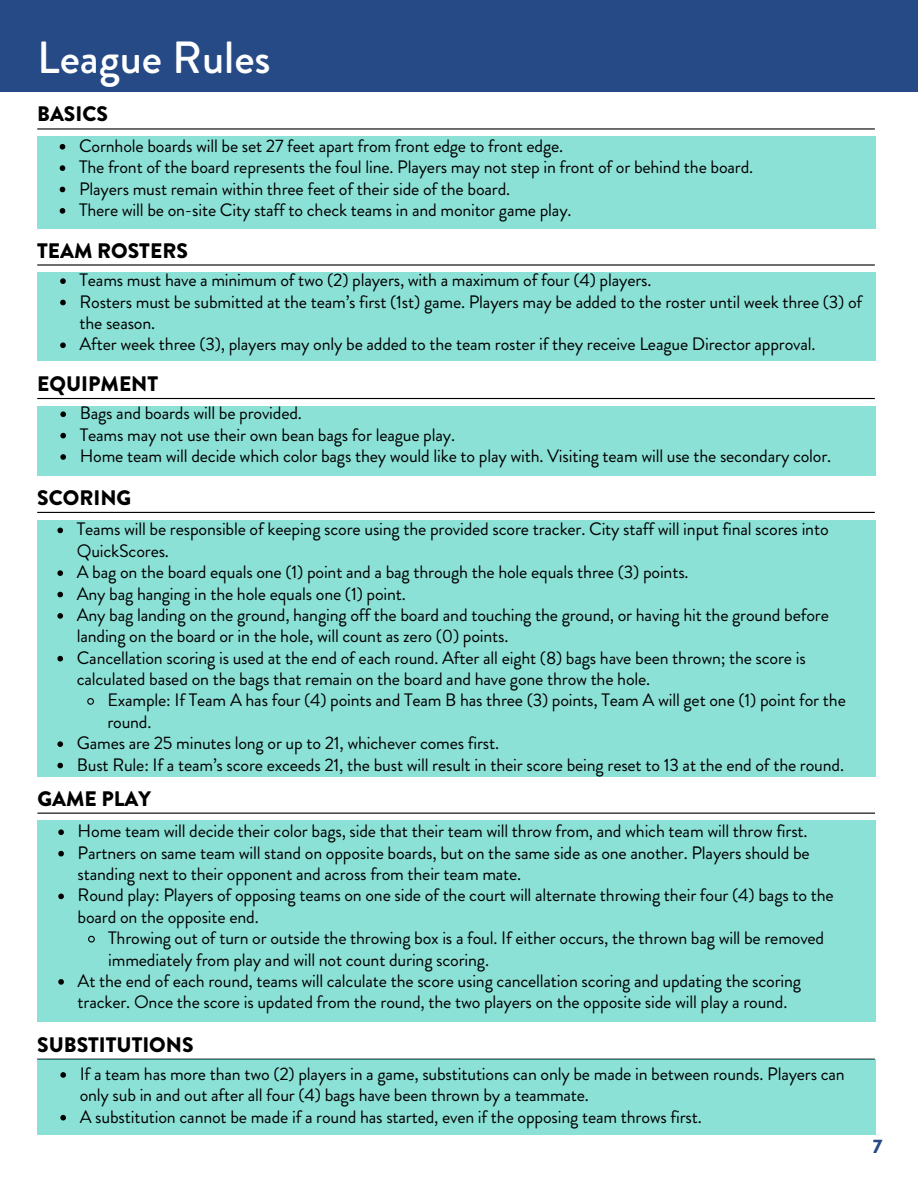
<style>
.page{position:relative;width:918px;height:1188px;background:#fff}
.page>*{position:absolute;margin:0;border:0;box-sizing:border-box;transform-origin:0 0}
.t1{font:500 45px "Brandon Grotesque";color:#fff}
.t2{font:900 21px "Brandon Grotesque";color:#000}
.t3{font:900 19.5px "Brandon Grotesque";color:#264a85}
.t4{font:18px/21.3px "Brandon Grotesque";letter-spacing:-.01em;color:#000}
</style>
<div class="page">
<div style="left:0;top:0;width:918px;height:92px;background:#264a85"></div>
<hr style="left:37px;top:264px;width:838px;height:2px;background:#000">
<div style="left:37px;top:272px;width:838px;height:89px;background:#8ce1d7"></div>
<svg style="left:60px;top:278px;width:6px;height:6px"></svg>
<svg style="left:60px;top:300px;width:6px;height:5px"></svg>
<svg style="left:60px;top:342px;width:6px;height:6px"></svg>
<hr style="left:37px;top:128px;width:838px;height:2px;background:#000">
<div style="left:37px;top:136px;width:838px;height:92px;background:#8ce1d7"></div>
<svg style="left:60px;top:144px;width:5px;height:6px"></svg>
<svg style="left:60px;top:165px;width:5px;height:6px"></svg>
<svg style="left:60px;top:187px;width:5px;height:5px"></svg>
<svg style="left:60px;top:208px;width:5px;height:6px"></svg>
<hr style="left:37px;top:512px;width:838px;height:1px;background:#000">
<div style="left:37px;top:520px;width:838px;height:257px;background:#8ce1d7"></div>
<svg style="left:57px;top:528px;width:6px;height:5px"></svg>
<svg style="left:57px;top:570px;width:6px;height:6px"></svg>
<svg style="left:57px;top:592px;width:6px;height:5px"></svg>
<svg style="left:57px;top:613px;width:6px;height:6px"></svg>
<svg style="left:57px;top:656px;width:6px;height:5px"></svg>
<svg style="left:87px;top:698px;width:7px;height:7px"></svg>
<svg style="left:57px;top:741px;width:6px;height:6px"></svg>
<svg style="left:57px;top:763px;width:6px;height:5px"></svg>
<hr style="left:37px;top:398px;width:838px;height:1px;background:#000">
<div style="left:37px;top:406px;width:838px;height:70px;background:#8ce1d7"></div>
<svg style="left:60px;top:411px;width:6px;height:6px"></svg>
<svg style="left:60px;top:433px;width:6px;height:5px"></svg>
<svg style="left:60px;top:454px;width:6px;height:6px"></svg>
<div style="left:37px;top:1059px;width:838px;height:76px;background:#8ce1d7"></div>
<svg style="left:60px;top:1072px;width:6px;height:6px"></svg>
<svg style="left:60px;top:1115px;width:6px;height:6px"></svg>
<div style="left:37px;top:820px;width:839px;height:202px;background:#8ce1d7"></div>
<svg style="left:58px;top:829px;width:6px;height:6px"></svg>
<svg style="left:58px;top:851px;width:6px;height:5px"></svg>
<svg style="left:58px;top:894px;width:6px;height:5px"></svg>
<svg style="left:88px;top:935px;width:7px;height:8px"></svg>
<svg style="left:58px;top:979px;width:6px;height:6px"></svg>
<hr style="left:37px;top:813px;width:838px;height:1px;background:#000">
<h1 class="t1" style="left:37px;top:26px;width:235px">League Rules</h1>
<p class="t2" style="left:37px;top:99px;width:72px">BASICS</p>
<h2 class="t4" style="left:79px;top:135px;width:486px">Cornhole boards will be set 27 feet apart from front edge to front edge.</h2>
<p class="t4" style="left:79px;top:157px;width:676px">The front of the board represents the foul line. Players may not step in front of or behind the board.</p>
<p class="t4" style="left:79px;top:178px;width:433px">Players must remain within three feet of their side of the board.</p>
<p class="t4" style="left:79px;top:199px;width:494px">There will be on-site City staff to check teams in and monitor game play.</p>
<h2 class="t2" style="left:37px;top:235px;width:152px">TEAM ROSTERS</h2>
<p class="t4" style="left:79px;top:270px;width:574px">Teams must have a minimum of two (2) players, with a maximum of four (4) players.</p>
<p class="t4" style="left:79px;top:291px;width:784px">Rosters must be submitted at the team’s first (1st) game. Players may be added to the roster until week three (3) of the season.</p>
<p class="t4" style="left:79px;top:334px;width:738px">After week three (3), players may only be added to the team roster if they receive League Director approval.</p>
<p class="t2" style="left:37px;top:369px;width:122px">EQUIPMENT</p>
<p class="t4" style="left:80px;top:403px;width:224px">Bags and boards will be provided.</p>
<p class="t4" style="left:80px;top:424px;width:377px">Teams may not use their own bean bags for league play.</p>
<h2 class="t4" style="left:80px;top:445px;width:753px">Home team will decide which color bags they would like to play with. Visiting team will use the secondary color.</h2>
<h2 class="t2" style="left:37px;top:483px;width:96px">SCORING</h2>
<p class="t4" style="left:77px;top:519px;width:753px">Teams will be responsible of keeping score using the provided score tracker. City staff will input final scores into<br>QuickScores.</p>
<p class="t4" style="left:77px;top:562px;width:613px">A bag on the board equals one (1) point and a bag through the hole equals three (3) points.</p>
<p class="t4" style="left:77px;top:583px;width:331px">Any bag hanging in the hole equals one (1) point.</p>
<h2 class="t4" style="left:77px;top:604px;width:754px">Any bag landing on the ground, hanging off the board and touching the ground, or having hit the ground before landing on the board or in the hole, will count as zero (0) points.</h2>
<p class="t4" style="left:77px;top:647px;width:731px">Cancellation scoring is used at the end of each round. After all eight (8) bags have been thrown; the score is calculated based on the bags that remain on the board and have gone throw the hole.</p>
<p class="t4" style="left:107px;top:690px;width:740px">Example: If Team A has four (4) points and Team B has three (3) points, Team A will get one (1) point for the round.</p>
<p class="t4" style="left:77px;top:733px;width:424px">Games are 25 minutes long or up to 21, whichever comes first.</p>
<p class="t4" style="left:77px;top:754px;width:769px">Bust Rule: If a team’s score exceeds 21, the bust will result in their score being reset to 13 at the end of the round.</p>
<p class="t2" style="left:37px;top:784px;width:115px">GAME PLAY</p>
<p class="t4" style="left:78px;top:821px;width:732px">Home team will decide their color bags, side that their team will throw from, and which team will throw first.</p>
<p class="t4" style="left:78px;top:842px;width:734px">Partners on same team will stand on opposite boards, but on the same side as one another. Players should be standing next to their opponent and across from their team mate.</p>
<h2 class="t4" style="left:78px;top:885px;width:758px">Round play: Players of opposing teams on one side of the court will alternate throwing their four (4) bags to the board on the opposite end.</h2>
<p class="t4" style="left:108px;top:928px;width:718px">Throwing out of turn or outside the throwing box is a foul. If either occurs, the thrown bag will be removed immediately from play and will not count during scoring.</p>
<p class="t4" style="left:78px;top:970px;width:725px">At the end of each round, teams will calculate the score using cancellation scoring and updating the scoring tracker. Once the score is updated from the round, the two players on the opposite side will play a round.</p>
<p class="t2" style="left:37px;top:1030px;width:158px">SUBSTITUTIONS</p>
<p class="t4" style="left:80px;top:1063px;width:767px">If a team has more than two (2) players in a game, substitutions can only be made in between rounds. Players can only sub in and out after all four (4) bags have been thrown by a teammate.</p>
<p class="t4" style="left:80px;top:1106px;width:624px">A substitution cannot be made if a round has started, even if the opposing team throws first.</p>
<p class="t3" style="left:873px;top:1132px;width:11px">7</p>
</div>
